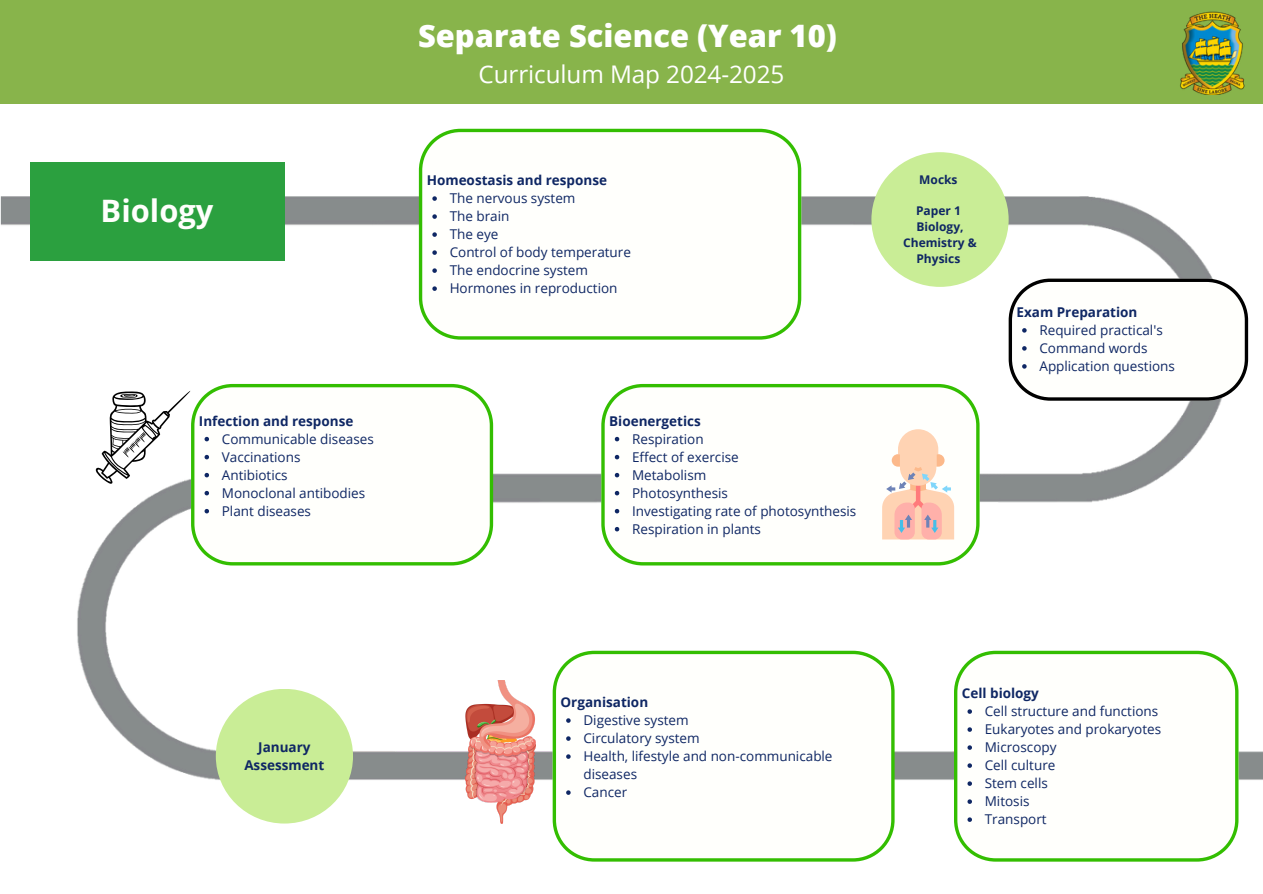
<style>
.page{position:relative;width:1263px;height:894px;background:#fff}
.page>*{position:absolute;margin:0;border:0;box-sizing:border-box;transform-origin:0 0}
.t1{font:800 30.9px "Open Sans";color:#fff}
.t2{font:700 30.9px "Open Sans";color:#fffffc}
.t3{font:24.3px "Open Sans";letter-spacing:-.005em;color:#fff}
.t4{font:13.5px/18px "Open Sans";color:#0f2764}
.t5{font:700 13.5px/18px "Open Sans";color:#0f2764;text-align:center}
.t6{font:700 12px/15.8px "Open Sans";color:#0f2764;text-align:center}
</style>
<div class="page">
<div style="left:0;top:0;width:1263px;height:104px;background:#88b44b"></div>
<img style="left:0;top:128px;width:1263px;height:734px">
<img style="left:1180px;top:11px;width:65px;height:84px">
<svg style="left:954px;top:650px;width:284px;height:211px"></svg>
<svg style="left:967px;top:709px;width:5px;height:4px"></svg>
<svg style="left:967px;top:727px;width:5px;height:4px"></svg>
<svg style="left:967px;top:745px;width:5px;height:4px"></svg>
<svg style="left:967px;top:763px;width:5px;height:4px"></svg>
<svg style="left:967px;top:781px;width:5px;height:4px"></svg>
<svg style="left:967px;top:799px;width:5px;height:4px"></svg>
<svg style="left:967px;top:817px;width:5px;height:4px"></svg>
<svg style="left:553px;top:650px;width:342px;height:211px"></svg>
<svg style="left:566px;top:718px;width:5px;height:4px"></svg>
<svg style="left:566px;top:736px;width:5px;height:4px"></svg>
<svg style="left:566px;top:754px;width:5px;height:4px"></svg>
<svg style="left:566px;top:790px;width:5px;height:4px"></svg>
<div style="left:216px;top:688px;width:137px;height:135px;background:#c9ed96;border-radius:50%"></div>
<svg style="left:191px;top:384px;width:302px;height:181px"></svg>
<svg style="left:205px;top:437px;width:4px;height:4px"></svg>
<svg style="left:205px;top:455px;width:4px;height:4px"></svg>
<svg style="left:205px;top:473px;width:4px;height:4px"></svg>
<svg style="left:205px;top:491px;width:4px;height:4px"></svg>
<svg style="left:205px;top:509px;width:4px;height:4px"></svg>
<div style="left:871px;top:152px;width:138px;height:135px;background:#c9ed96;border-radius:50%"></div>
<svg style="left:419px;top:129px;width:382px;height:210px"></svg>
<svg style="left:432px;top:196px;width:5px;height:5px"></svg>
<svg style="left:432px;top:214px;width:5px;height:5px"></svg>
<svg style="left:432px;top:232px;width:5px;height:5px"></svg>
<svg style="left:432px;top:250px;width:5px;height:5px"></svg>
<svg style="left:432px;top:268px;width:5px;height:5px"></svg>
<svg style="left:432px;top:286px;width:5px;height:5px"></svg>
<div style="left:30px;top:162px;width:254px;height:98px;background:#2ba03f"></div>
<svg style="left:601px;top:384px;width:378px;height:181px"></svg>
<svg style="left:615px;top:437px;width:4px;height:4px"></svg>
<svg style="left:615px;top:455px;width:4px;height:4px"></svg>
<svg style="left:615px;top:473px;width:4px;height:4px"></svg>
<svg style="left:615px;top:491px;width:4px;height:4px"></svg>
<svg style="left:615px;top:509px;width:4px;height:4px"></svg>
<svg style="left:615px;top:527px;width:4px;height:4px"></svg>
<svg style="left:1009px;top:278px;width:239px;height:122px"></svg>
<svg style="left:95px;top:390px;width:95px;height:94px"></svg>
<svg style="left:882px;top:429px;width:72px;height:110px"></svg>
<img style="left:466px;top:680px;width:70px;height:143px">
<p class="t2" style="left:101px;top:189px;width:114px">Biology</p>
<p class="t1" style="left:418px;top:14px;width:420px">Separate Science (Year 10)</p>
<p class="t3" style="left:479px;top:57px;width:307px">Curriculum Map 2024-2025</p>
<p class="t5" style="left:427px;top:171px;width:182px">Homeostasis and response</p>
<p class="t4" style="left:450px;top:189px;width:127px">The nervous system</p>
<p class="t4" style="left:450px;top:207px;width:61px">The brain</p>
<p class="t4" style="left:450px;top:225px;width:50px">The eye</p>
<p class="t4" style="left:450px;top:243px;width:183px">Control of body temperature</p>
<h3 class="t4" style="left:450px;top:261px;width:140px">The endocrine system</h3>
<p class="t4" style="left:450px;top:279px;width:169px">Hormones in reproduction</p>
<h3 class="t5" style="left:199px;top:411px;width:156px">Infection and response</h3>
<p class="t4" style="left:222px;top:429px;width:154px">Communicable diseases</p>
<p class="t4" style="left:222px;top:447px;width:80px">Vaccinations</p>
<p class="t4" style="left:222px;top:465px;width:67px">Antibiotics</p>
<p class="t4" style="left:222px;top:483px;width:145px">Monoclonal antibodies</p>
<p class="t4" style="left:222px;top:501px;width:91px">Plant diseases</p>
<p class="t5" style="left:609px;top:411px;width:93px">Bioenergetics</p>
<h3 class="t4" style="left:632px;top:429px;width:73px">Respiration</h3>
<p class="t4" style="left:632px;top:447px;width:108px">Effect of exercise</p>
<h3 class="t4" style="left:632px;top:465px;width:76px">Metabolism</h3>
<p class="t4" style="left:632px;top:483px;width:97px">Photosynthesis</p>
<p class="t4" style="left:632px;top:501px;width:226px">Investigating rate of photosynthesis</p>
<p class="t4" style="left:632px;top:519px;width:130px">Respiration in plants</p>
<h3 class="t6" style="left:919px;top:171px;width:40px">Mocks</h3>
<p class="t6" style="left:916px;top:203px;width:46px">Paper 1</p>
<p class="t6" style="left:903px;top:218px;width:75px">Biology,<br>Chemistry &amp;<br>Physics</p>
<p class="t5" style="left:1016px;top:302px;width:122px">Exam Preparation</p>
<h3 class="t4" style="left:1039px;top:320px;width:125px">Required practical's</h3>
<p class="t4" style="left:1039px;top:338px;width:110px">Command words</p>
<p class="t4" style="left:1039px;top:356px;width:137px">Application questions</p>
<p class="t5" style="left:244px;top:737px;width:82px">January<br>Assessment</p>
<p class="t5" style="left:560px;top:692px;width:89px">Organisation</p>
<p class="t4" style="left:583px;top:710px;width:107px">Digestive system</p>
<p class="t4" style="left:583px;top:728px;width:118px">Circulatory system</p>
<p class="t4" style="left:583px;top:746px;width:251px">Health, lifestyle and non-communicable diseases</p>
<p class="t4" style="left:583px;top:782px;width:45px">Cancer</p>
<p class="t5" style="left:962px;top:683px;width:79px">Cell biology</p>
<h2 class="t4" style="left:985px;top:701px;width:175px">Cell structure and functions</h2>
<h1 class="t4" style="left:985px;top:719px;width:178px">Eukaryotes and prokaryotes</h1>
<h3 class="t4" style="left:985px;top:737px;width:73px">Microscopy</h3>
<p class="t4" style="left:985px;top:755px;width:72px">Cell culture</p>
<p class="t4" style="left:985px;top:773px;width:65px">Stem cells</p>
<p class="t4" style="left:985px;top:791px;width:46px">Mitosis</p>
<p class="t4" style="left:985px;top:809px;width:63px">Transport</p>
</div>
